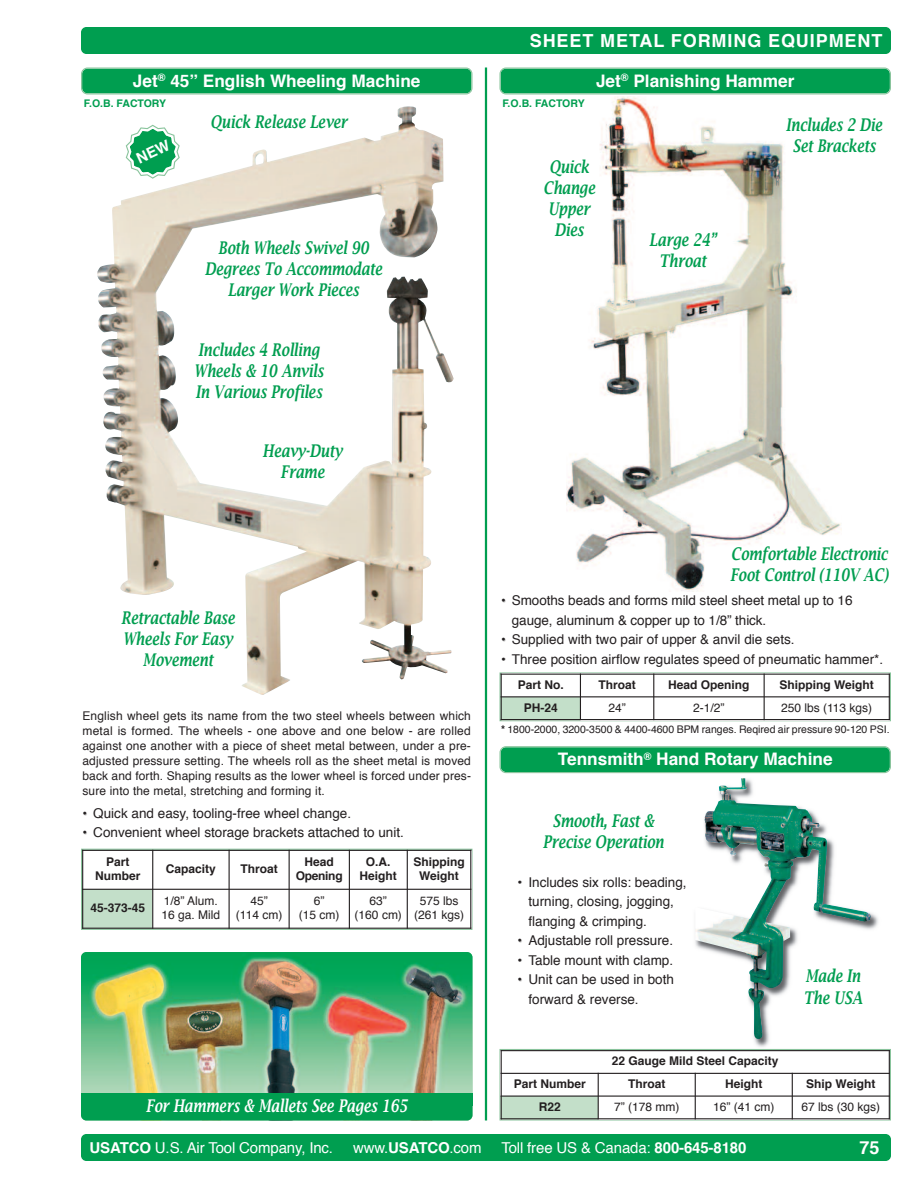
<style>
.page{position:relative;width:918px;height:1188px;background:#fff}
.page>*{position:absolute;margin:0;border:0;box-sizing:border-box;transform-origin:0 0}
.t1{font:700 18px "Helvetica";letter-spacing:.05em;color:#fff}
.t2{font:italic 600 17.55px/21px "Lucida Bright";color:#009e50;text-align:center;scale:.77 1}
.t3{font:italic 600 17.55px "Lucida Bright";color:#fff;scale:.77 1}
.t4{font:700 17.25px "Helvetica";color:#fff}
.t5{font:15px "Helvetica";letter-spacing:-.01em;color:#fff}
.t6{font:13.5px/19.5px "Helvetica";color:#231f20}
.t7{font:12px/14.4px "Helvetica";color:#231f20;text-align:center}
.t8{font:700 12px/14.4px "Helvetica";color:#231f20;text-align:center}
.t9{font:700 12px/14.4px "Helvetica";letter-spacing:-.025em;color:#231f20;text-align:center}
.t10{font:10.5px "Helvetica";letter-spacing:-.005em;color:#231f20}
.t11{font:700 10.5px "Helvetica";letter-spacing:-.01em;color:#009e50}
.s1{font-weight:700}
</style>
<div class="page">
<img style="left:686px;top:773px;width:199px;height:274px">
<img style="left:695px;top:778px;width:176px;height:261px">
<img style="left:97px;top:106px;width:357px;height:589px">
<img style="left:566px;top:96px;width:276px;height:496px">
<div style="left:81px;top:27px;width:810px;height:27px;background:#009e50;border-radius:5px"></div>
<div style="left:81px;top:1134px;width:810px;height:27px;background:#009e50;border-radius:5px"></div>
<hr style="left:485px;top:67px;width:2px;height:1053px;background:#009e50">
<div style="left:500px;top:1049px;width:391px;height:71px;border:1px solid #89c49c"></div>
<div style="left:501px;top:1096px;width:97px;height:23px;background:#c3dfc9"></div>
<hr style="left:501px;top:1050px;width:1px;height:69px;background:#231f20">
<hr style="left:598px;top:1073px;width:1px;height:46px;background:#231f20">
<hr style="left:695px;top:1073px;width:1px;height:46px;background:#231f20">
<hr style="left:792px;top:1073px;width:1px;height:46px;background:#231f20">
<hr style="left:889px;top:1050px;width:1px;height:69px;background:#231f20">
<hr style="left:501px;top:1050px;width:389px;height:1px;background:#231f20">
<hr style="left:501px;top:1073px;width:389px;height:1px;background:#231f20">
<hr style="left:501px;top:1096px;width:389px;height:1px;background:#231f20">
<hr style="left:501px;top:1118px;width:389px;height:1px;background:#231f20">
<svg style="left:499px;top:746px;width:392px;height:27px;background:#10a259"></svg>
<div style="left:81px;top:849px;width:391px;height:81px;border:1px solid #89c49c"></div>
<div style="left:82px;top:889px;width:71px;height:40px;background:#c3dfc9"></div>
<hr style="left:82px;top:850px;width:1px;height:79px;background:#231f20">
<hr style="left:152px;top:850px;width:1px;height:79px;background:#231f20">
<hr style="left:229px;top:850px;width:1px;height:79px;background:#231f20">
<hr style="left:289px;top:850px;width:1px;height:79px;background:#231f20">
<hr style="left:349px;top:850px;width:1px;height:79px;background:#231f20">
<hr style="left:407px;top:850px;width:1px;height:79px;background:#231f20">
<hr style="left:470px;top:850px;width:1px;height:79px;background:#231f20">
<hr style="left:82px;top:850px;width:389px;height:1px;background:#231f20">
<hr style="left:82px;top:889px;width:389px;height:1px;background:#231f20">
<hr style="left:82px;top:928px;width:389px;height:1px;background:#231f20">
<div style="left:500px;top:672px;width:391px;height:49px;border:1px solid #89c49c"></div>
<div style="left:501px;top:697px;width:79px;height:23px;background:#c3dfc9"></div>
<hr style="left:501px;top:674px;width:1px;height:46px;background:#231f20">
<hr style="left:580px;top:674px;width:1px;height:46px;background:#231f20">
<hr style="left:653px;top:674px;width:1px;height:46px;background:#231f20">
<hr style="left:764px;top:674px;width:1px;height:46px;background:#231f20">
<hr style="left:889px;top:674px;width:1px;height:46px;background:#231f20">
<hr style="left:501px;top:674px;width:389px;height:1px;background:#231f20">
<hr style="left:501px;top:696px;width:389px;height:1px;background:#231f20">
<hr style="left:501px;top:719px;width:389px;height:1px;background:#231f20">
<img style="left:81px;top:952px;width:391px;height:168px;border-radius:5px">
<div style="left:81px;top:1094px;width:392px;height:26px;background:#009e50;border-radius:5px"></div>
<div style="left:81px;top:1094px;width:391px;height:12px;background:#009e50"></div>
<svg style="left:499px;top:68px;width:392px;height:26px;background:#0ca257"></svg>
<svg style="left:81px;top:68px;width:392px;height:26px;background:#0da257"></svg>
<svg style="left:126px;top:125px;width:54px;height:54px"></svg>
<h1 class="t1" style="left:530px;top:33px;width:354px">SHEET METAL FORMING EQUIPMENT</h1>
<h3 class="t4" style="left:133px;top:74px;width:289px">Jet<sup>®</sup> 45” English Wheeling Machine</h3>
<p class="t11" style="left:84px;top:99px;width:84px">F.O.B. FACTORY</p>
<p class="t11" style="left:502px;top:99px;width:84px">F.O.B. FACTORY</p>
<h2 class="t2" style="left:210px;top:111px;width:180px">Quick Release Lever</h2>
<h3 class="t4" style="left:596px;top:74px;width:200px">Jet<sup>®</sup> Planishing Hammer</h3>
<h2 class="t2" style="left:786px;top:114px;width:127px">Includes 2 Die<br>Set Brackets</h2>
<h2 class="t2" style="left:205px;top:237px;width:232px">Both Wheels Swivel 90<br>Degrees To Accommodate<br>Larger Work Pieces</h2>
<h2 class="t2" style="left:194px;top:338px;width:169px;text-align:left">Includes 4 Rolling<br>Wheels &amp; 10 Anvils<br>In Various Profiles</h2>
<h2 class="t2" style="left:263px;top:440px;width:105px">Heavy-Duty<br>Frame</h2>
<h2 class="t2" style="left:121px;top:607px;width:149px">Retractable Base<br>Wheels For Easy<br>Movement</h2>
<p class="t7" style="left:82px;top:709px;width:390px;line-height:15px;text-align:justify">English wheel gets its name from the two steel wheels between which metal is formed. The wheels - one above and one below - are rolled against one another with a piece of sheet metal between, under a pre&shy;adjusted pressure setting. The wheels roll as the sheet metal is moved back and forth. Shaping results as the lower wheel is forced under pres&shy;sure into the metal, stretching and forming it.</p>
<p class="t6" style="left:82px;top:805px;width:270px"><span class="s1">•</span> Quick and easy, tooling-free wheel change.</p>
<p class="t6" style="left:82px;top:824px;width:323px"><span class="s1">•</span> Convenient wheel storage brackets attached to unit.</p>
<p class="t8" style="left:95px;top:856px;width:47px">Part<br>Number</p>
<p class="t8" style="left:166px;top:863px;width:52px">Capacity</p>
<p class="t8" style="left:240px;top:863px;width:39px">Throat</p>
<p class="t9" style="left:296px;top:856px;width:48px">Head<br>Opening</p>
<p class="t8" style="left:360px;top:856px;width:39px">O.A.<br>Height</p>
<p class="t8" style="left:413px;top:856px;width:53px">Shipping<br>Weight</p>
<p class="t8" style="left:90px;top:902px;width:56px">45-373-45</p>
<p class="t7" style="left:162px;top:895px;width:60px;text-align:left">1/8” Alum.<br>16 ga. Mild</p>
<p class="t7" style="left:236px;top:895px;width:48px">45”<br>(114 cm)</p>
<p class="t7" style="left:299px;top:895px;width:42px">6”<br>(15 cm)</p>
<p class="t7" style="left:355px;top:895px;width:49px">63”<br>(160 cm)</p>
<p class="t7" style="left:414px;top:895px;width:52px">575 lbs (261 kgs)</p>
<h2 class="t3" style="left:146px;top:1095px;width:341px">For Hammers &amp; Mallets See Pages 165</h2>
<h2 class="t2" style="left:543px;top:156px;width:69px">Quick<br>Change<br>Upper<br>Dies</h2>
<h2 class="t2" style="left:649px;top:229px;width:89px">Large 24”<br>Throat</h2>
<h2 class="t2" style="left:730px;top:543px;width:207px;text-align:left">Comfortable Electronic<br>Foot Control (110V AC)</h2>
<p class="t6" style="left:512px;top:592px;width:342px;text-indent:-11px"><span class="s1">•</span> Smooths beads and forms mild steel sheet metal up to 16 gauge, aluminum &amp; copper up to 1/8” thick.</p>
<p class="t6" style="left:501px;top:631px;width:295px"><span class="s1">•</span> Supplied with two pair of upper &amp; anvil die sets.</p>
<p class="t6" style="left:501px;top:650px;width:384px"><span class="s1">•</span> Three position airflow regulates speed of pneumatic hammer*.</p>
<p class="t8" style="left:518px;top:679px;width:48px">Part No.</p>
<p class="t8" style="left:598px;top:679px;width:39px">Throat</p>
<p class="t8" style="left:668px;top:679px;width:83px">Head Opening</p>
<p class="t8" style="left:780px;top:679px;width:96px">Shipping Weight</p>
<p class="t8" style="left:524px;top:701px;width:36px">PH-24</p>
<p class="t7" style="left:608px;top:701px;width:19px">24”</p>
<p class="t7" style="left:693px;top:701px;width:33px">2-1/2”</p>
<p class="t7" style="left:781px;top:701px;width:93px">250 lbs (113 kgs)</p>
<p class="t10" style="left:501px;top:725px;width:390px"><span class="s1">*</span> 1800-2000, 3200-3500 &amp; 4400-4600 BPM ranges. Reqired air pressure 90-120 PSI.</p>
<h3 class="t4" style="left:558px;top:752px;width:276px">Tennsmith<sup>®</sup> Hand Rotary Machine</h3>
<h2 class="t2" style="left:543px;top:810px;width:158px">Smooth, Fast &amp;<br>Precise Operation</h2>
<p class="t6" style="left:528px;top:873px;width:160px;text-indent:-11px"><span class="s1">•</span> Includes six rolls: beading, turning, closing, jogging, flanging &amp; crimping.</p>
<p class="t6" style="left:518px;top:932px;width:157px"><span class="s1">•</span> Adjustable roll pressure.</p>
<p class="t6" style="left:518px;top:951px;width:157px"><span class="s1">•</span> Table mount with clamp.</p>
<p class="t6" style="left:528px;top:971px;width:147px;text-indent:-11px"><span class="s1">•</span> Unit can be used in both forward &amp; reverse.</p>
<p class="t8" style="left:612px;top:1055px;width:168px">22 Gauge Mild Steel Capacity</p>
<h2 class="t2" style="left:804px;top:965px;width:78px;text-align:left">Made In<br>The USA</h2>
<p class="t8" style="left:514px;top:1078px;width:74px">Part Number</p>
<p class="t8" style="left:628px;top:1078px;width:39px">Throat</p>
<p class="t8" style="left:725px;top:1078px;width:39px">Height</p>
<p class="t8" style="left:806px;top:1078px;width:71px">Ship Weight</p>
<p class="t8" style="left:539px;top:1100px;width:24px">R22</p>
<p class="t7" style="left:614px;top:1100px;width:67px">7” (178 mm)</p>
<p class="t7" style="left:713px;top:1100px;width:63px">16” (41 cm)</p>
<p class="t7" style="left:801px;top:1100px;width:80px">67 lbs (30 kgs)</p>
<p class="t5" style="left:90px;top:1142px;width:245px"><span class="s1">USATCO</span> U.S. Air Tool Company, Inc.</p>
<p class="t5" style="left:353px;top:1142px;width:130px">www.<span class="s1">USATCO</span>.com</p>
<p class="t5" style="left:501px;top:1142px;width:247px">Toll free US &amp; Canada: <span class="s1">800-645-8180</span></p>
<h1 class="t1" style="left:860px;top:1140px;width:22px">75</h1>
</div>
